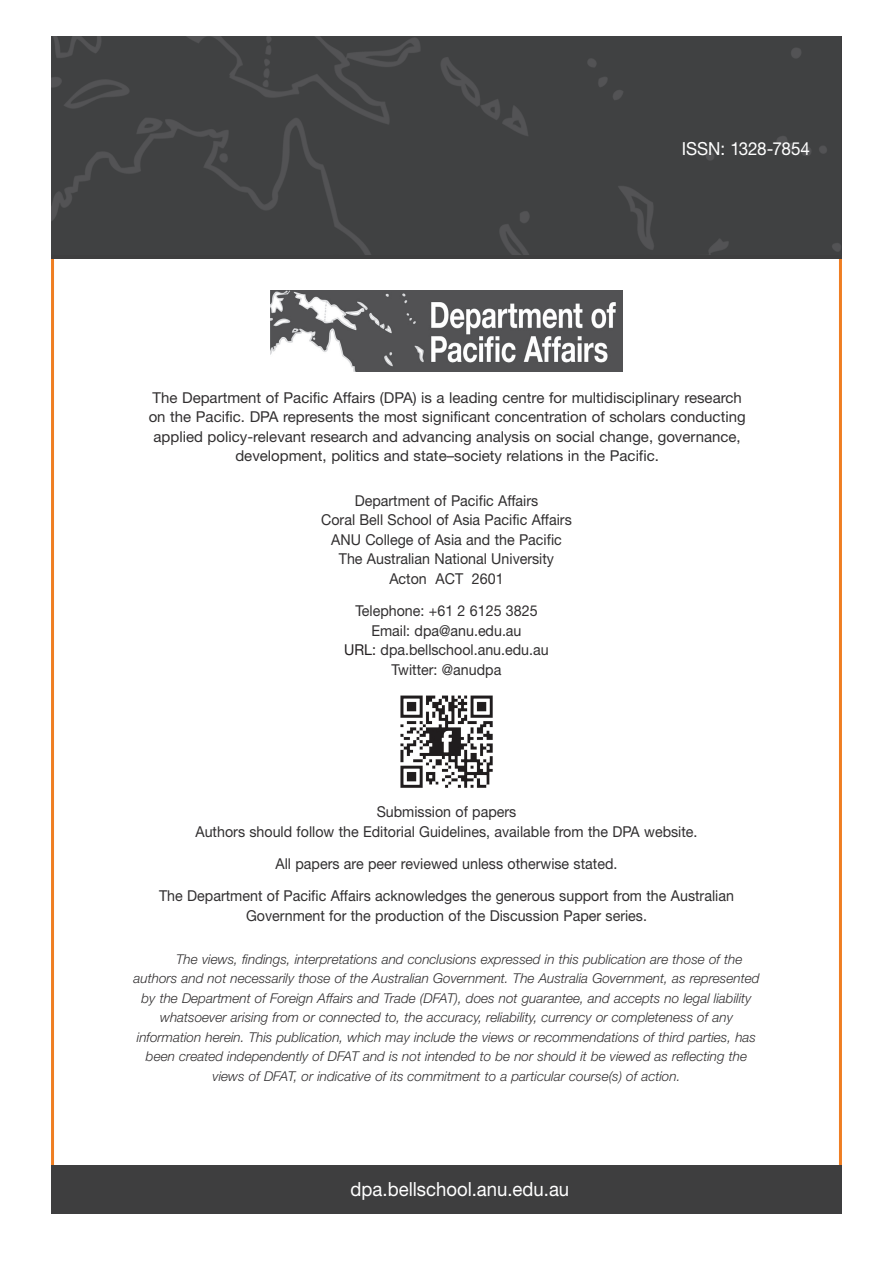
<style>
.page{position:relative;width:893px;height:1263px;background:#fff}
.page>*{position:absolute;margin:0;border:0;box-sizing:border-box;transform-origin:0 0}
.t1{font:19.5px "Helvetica Neue LT Std";color:#fff;scale:.95 1}
.t2{font:18px "Helvetica Neue LT Std";letter-spacing:-.005em;color:#fff;scale:.95 1}
.t3{font:15px/19.5px "Helvetica Neue LT Std";color:#312f30;text-align:center;scale:.95 1}
.t4{font:15px/19.5px "Helvetica Neue LT Std";color:#312f30;text-align:center}
.t5{font:italic 300 13.5px "Helvetica Neue LT Std";color:#312f30}
.s1{color:#231f20}
</style>
<div class="page">
<div style="left:51px;top:1165px;width:791px;height:49px;background:#3e3e3f"></div>
<div style="left:51px;top:37px;width:791px;height:222px;background:#3e3e3f"></div>
<img style="left:51px;top:37px;width:790px;height:217px">
<img style="left:270px;top:290px;width:352px;height:82px">
<img style="left:400px;top:695px;width:93px;height:93px">
<h2 class="t2" style="left:682px;top:137px;width:137px">ISSN: 1328-7854</h2>
<p class="t4" style="left:149px;top:387px;width:598px">The Department of Pacific Affairs (DPA) is a leading centre for multidisciplinary research on the Pacific. DPA represents the most significant concentration of scholars conducting applied policy-relevant research and advancing analysis on social change, governance, development, politics and state–society relations in the Pacific.</p>
<p class="t3" style="left:321px;top:491px;width:265px">Department of Pacific Affairs<br>Coral Bell School of Asia Pacific Affairs<br>ANU College of Asia and the Pacific<br>The Australian National University<br>Acton ACT 2601</p>
<p class="t3" style="left:344px;top:601px;width:217px">Telephone: +61 2 6125 3825<br>Email: dpa@anu.edu.au<br><span class="s1">URL:</span> dpa.bellschool.anu.edu.au<br>Twitter: @anudpa</p>
<p class="t3" style="left:195px;top:802px;width:530px">Submission of papers<br>Authors should follow the Editorial Guidelines, available from the DPA website.</p>
<p class="t3" style="left:159px;top:847px;width:606px;line-height:32.2px">All papers are peer reviewed unless otherwise stated.<br>The Department of Pacific Affairs acknowledges the generous support from the Australian</p>
<p class="t3" style="left:246px;top:906px;width:424px">Government for the production of the Discussion Paper series.</p>
<p class="t5" style="left:176px;top:951px;width:568px">The views, findings, interpretations and conclusions expressed in this publication are those of the</p>
<p class="t5" style="left:134px;top:970px;width:627px">authors and not necessarily those of the Australian Government. The Australia Government, as represented</p>
<p class="t5" style="left:142px;top:990px;width:611px">by the Department of Foreign Affairs and Trade (DFAT), does not guarantee, and accepts no legal liability</p>
<p class="t5" style="left:160px;top:1009px;width:574px">whatsoever arising from or connected to, the accuracy, reliability, currency or completeness of any</p>
<p class="t5" style="left:137px;top:1029px;width:621px">information herein. This publication, which may include the views or recommendations of third parties, has</p>
<p class="t5" style="left:146px;top:1048px;width:603px">been created independently of DFAT and is not intended to be nor should it be viewed as reflecting the</p>
<p class="t5" style="left:213px;top:1068px;width:469px">views of DFAT, or indicative of its commitment to a particular course(s) of action.</p>
<h1 class="t1" style="left:351px;top:1177px;width:232px">dpa.bellschool.anu.edu.au</h1>
</div>
